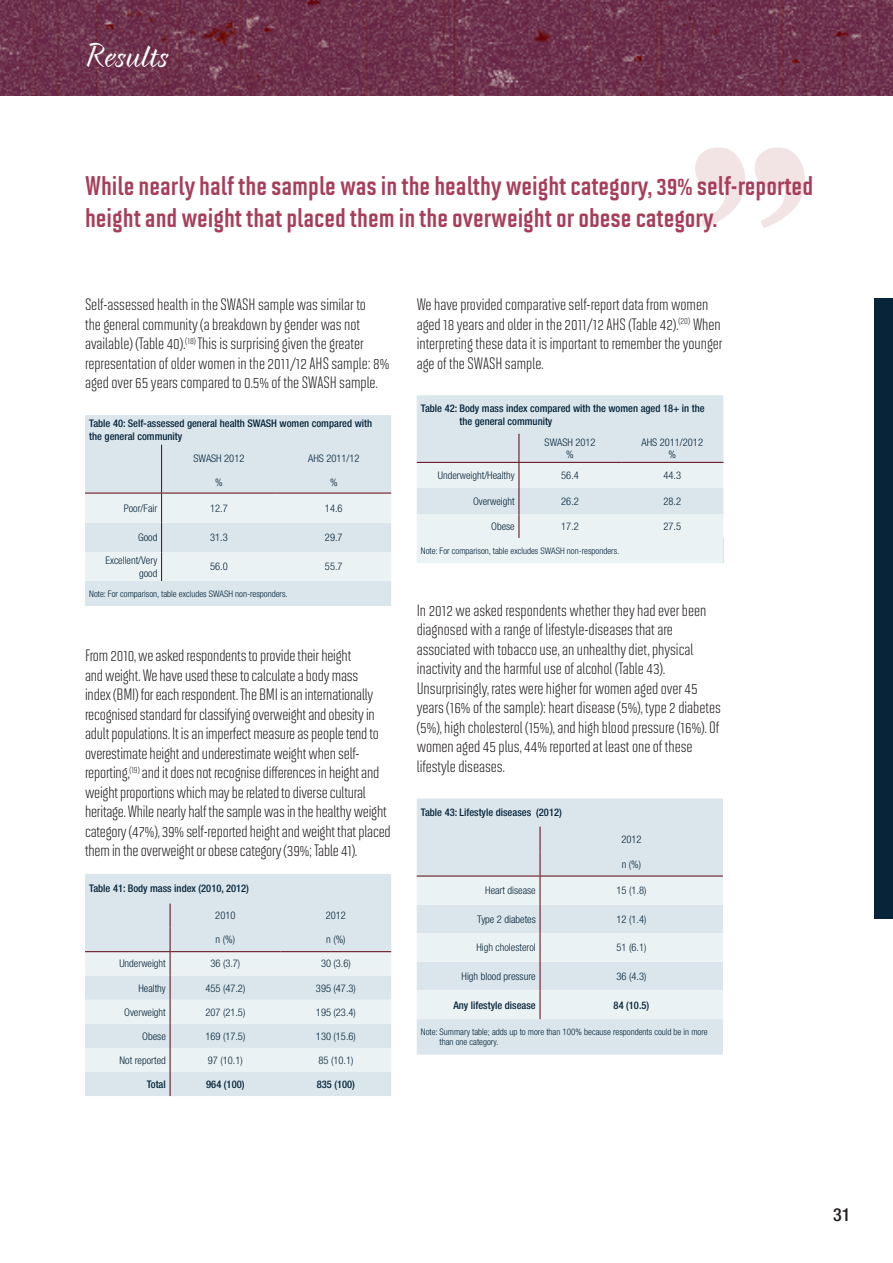
<style>
.page{position:relative;width:893px;height:1263px;background:#fff}
.page>*{position:absolute;margin:0;border:0;box-sizing:border-box;transform-origin:0 0}
.Body{font:700 219.15px "Baskerville";color:#f2e4e5}
.Body-2{font:34.5px "Braxton";color:#fff}
.Body-3{font:700 27px/31.5px "Solano Gothic MVB Pro";color:#a73d5b}
.t1{font:500 condensed 18px "Helvetica Neue LT Std";color:#231f20}
.Body-4{font:16.5px/19.5px "Solano Gothic MVB";letter-spacing:-.005em;color:#231f20}
.helvetica_bold{font:300 condensed 10.5px/12.6px "Helvetica Neue LT Std";color:#072439;text-align:center}
.helvetica_bold-2{font:500 condensed 10.5px/12.6px "Helvetica Neue LT Std";color:#072439}
.helvetica_thin{font:300 condensed 10.5px "Helvetica Neue LT Std";color:#072439}
.heading_4{font:500 condensed 10.5px "Helvetica Neue LT Std";color:#072439}
.List_Paragraph{font:500 condensed 10.5px "Helvetica Neue LT Std";color:#072439}
.t2{font:300 condensed 9px/10.8px "Helvetica Neue LT Std";color:#072439}
</style>
<div class="page">
<div style="left:874px;top:298px;width:19px;height:620px;background:#072439"></div>
<img style="left:0;top:0;width:893px;height:96px">
<svg style="left:417px;top:395px;width:307px;height:168px;background:#e0e9ed"></svg>
<div style="left:85px;top:874px;width:306px;height:29px;background:#dae6ec"></div>
<svg style="left:85px;top:903px;width:306px;height:193px;background:#dfe9ee"></svg>
<hr style="left:85px;top:951px;width:85px;height:1px;background:#5c010e">
<hr style="left:170px;top:951px;width:111px;height:1px;background:#5c010e">
<hr style="left:281px;top:951px;width:110px;height:1px;background:#5c010e">
<div style="left:85px;top:415px;width:306px;height:191px;background:#dae6ec"></div>
<svg style="left:85px;top:445px;width:306px;height:136px;background:#dfe8ec"></svg>
<div style="left:417px;top:798px;width:306px;height:256px;background:#dae6ec"></div>
<svg style="left:417px;top:827px;width:306px;height:192px;background:#e0e9ed"></svg>
<p class="Body-2" style="left:85px;top:35px;width:85px">Results</p>
<p class="Body" style="left:680px;top:94px;width:141px">”</p>
<p class="Body-3" style="left:85px;top:171px;width:730px">While nearly half the sample was in the healthy weight category, 39% self-reported height and weight that placed them in the overweight or obese category.</p>
<p class="Body-4" style="left:85px;top:295px;width:282px">Self-assessed health in the SWASH sample was similar to the general community (a breakdown by gender was not available) (Table 40).<sup>(18)</sup> This is surprising given the greater</p>
<p class="Body-4" style="left:85px;top:353px;width:306px">representation of older women in the 2011/12 AHS sample: 8% aged over 65 years compared to 0.5% of the SWASH sample.</p>
<p class="helvetica_bold-2" style="left:89px;top:417px;width:284px">Table 40: Self-assessed general health SWASH women compared with the general community</p>
<p class="helvetica_thin" style="left:194px;top:452px;width:52px">SWASH 2012</p>
<p class="helvetica_thin" style="left:308px;top:452px;width:53px">AHS 2011/12</p>
<p class="helvetica_thin" style="left:215px;top:476px;width:9px">%</p>
<p class="helvetica_thin" style="left:330px;top:476px;width:9px">%</p>
<p class="helvetica_bold" style="left:124px;top:501px;width:35px">Poor/Fair</p>
<p class="helvetica_thin" style="left:210px;top:502px;width:19px">12.7</p>
<p class="helvetica_thin" style="left:325px;top:502px;width:19px">14.6</p>
<p class="helvetica_bold" style="left:138px;top:531px;width:21px">Good</p>
<p class="helvetica_thin" style="left:210px;top:532px;width:19px">31.3</p>
<p class="helvetica_thin" style="left:325px;top:532px;width:19px">29.7</p>
<p class="helvetica_bold" style="left:105px;top:554px;width:53px;text-align:right">Excellent/Very good</p>
<p class="helvetica_thin" style="left:210px;top:561px;width:19px">56.0</p>
<p class="helvetica_thin" style="left:325px;top:561px;width:19px">55.7</p>
<p class="t2" style="left:89px;top:588px;width:200px">Note: For comparison, table excludes SWASH non-responders.</p>
<p class="Body-4" style="left:85px;top:646px;width:307px">From 2010, we asked respondents to provide their height<br>and weight. We have used these to calculate a body mass<br>index (BMI) for each respondent. The BMI is an internationally recognised standard for classifying overweight and obesity in adult populations. It is an imperfect measure as people tend to overestimate height and underestimate weight when self&shy;reporting,<sup>(19)</sup> and it does not recognise differences in height and weight proportions which may be related to diverse cultural heritage. While nearly half the sample was in the healthy weight category (47%), 39% self-reported height and weight that placed them in the overweight or obese category (39%; Table 41).</p>
<p class="helvetica_bold-2" style="left:89px;top:882px;width:161px">Table 41: Body mass index (2010, 2012)</p>
<p class="helvetica_thin" style="left:215px;top:909px;width:22px">2010</p>
<p class="helvetica_thin" style="left:326px;top:909px;width:22px">2012</p>
<p class="helvetica_thin" style="left:216px;top:934px;width:21px">n (%)</p>
<p class="helvetica_thin" style="left:326px;top:934px;width:21px">n (%)</p>
<p class="helvetica_bold" style="left:119px;top:957px;width:48px">Underweight</p>
<p class="helvetica_thin" style="left:210px;top:958px;width:31px">36 (3.7)</p>
<p class="helvetica_thin" style="left:321px;top:958px;width:31px">30 (3.6)</p>
<p class="helvetica_bold" style="left:138px;top:981px;width:29px">Healthy</p>
<p class="helvetica_thin" style="left:205px;top:982px;width:41px">455 (47.2)</p>
<p class="helvetica_thin" style="left:316px;top:982px;width:41px">395 (47.3)</p>
<p class="helvetica_bold" style="left:124px;top:1005px;width:43px">Overweight</p>
<p class="helvetica_thin" style="left:205px;top:1006px;width:41px">207 (21.5)</p>
<p class="helvetica_thin" style="left:316px;top:1006px;width:41px">195 (23.4)</p>
<p class="helvetica_bold" style="left:142px;top:1029px;width:25px">Obese</p>
<p class="helvetica_thin" style="left:205px;top:1030px;width:41px">169 (17.5)</p>
<p class="helvetica_thin" style="left:316px;top:1030px;width:41px">130 (15.6)</p>
<p class="helvetica_bold" style="left:120px;top:1054px;width:48px">Not reported</p>
<p class="helvetica_thin" style="left:208px;top:1054px;width:36px">97 (10.1)</p>
<p class="helvetica_thin" style="left:318px;top:1054px;width:36px">85 (10.1)</p>
<p class="helvetica_bold-2" style="left:147px;top:1078px;width:21px">Total</p>
<p class="helvetica_bold-2" style="left:206px;top:1078px;width:40px">964 (100)</p>
<p class="helvetica_bold-2" style="left:317px;top:1078px;width:40px">835 (100)</p>
<p class="Body-4" style="left:417px;top:295px;width:307px">We have provided comparative self-report data from women aged 18 years and older in the 2011/12 AHS (Table 42).<sup>(20)</sup> When interpreting these data it is important to remember the younger age of the SWASH sample.</p>
<p class="helvetica_bold-2" style="left:459px;top:402px;width:247px;text-indent:-38px">Table 42: Body mass index compared with the women aged 18+ in the the general community</p>
<p class="helvetica_bold" style="left:545px;top:435px;width:52px">SWASH 2012 %</p>
<p class="helvetica_bold" style="left:642px;top:435px;width:63px">AHS 2011/2012 %</p>
<p class="helvetica_bold" style="left:438px;top:469px;width:78px">Underweight/Healthy</p>
<p class="helvetica_bold" style="left:561px;top:469px;width:19px">56.4</p>
<p class="helvetica_bold" style="left:663px;top:469px;width:19px">44.3</p>
<p class="helvetica_bold" style="left:473px;top:495px;width:43px">Overweight</p>
<p class="helvetica_bold" style="left:561px;top:495px;width:19px">26.2</p>
<p class="helvetica_bold" style="left:663px;top:495px;width:19px">28.2</p>
<p class="helvetica_bold" style="left:491px;top:520px;width:25px">Obese</p>
<p class="helvetica_bold" style="left:561px;top:520px;width:19px">17.2</p>
<p class="helvetica_bold" style="left:663px;top:520px;width:19px">27.5</p>
<p class="t2" style="left:421px;top:545px;width:200px">Note: For comparison, table excludes SWASH non-responders.</p>
<p class="Body-4" style="left:417px;top:600px;width:306px">In 2012 we asked respondents whether they had ever been diagnosed with a range of lifestyle-diseases that are associated with tobacco use, an unhealthy diet, physical inactivity and the harmful use of alcohol (Table 43).<br>Unsurprisingly, rates were higher for women aged over 45 years (16% of the sample): heart disease (5%), type 2 diabetes (5%), high cholesterol (15%), and high blood pressure (16%). Of women aged 45 plus, 44% reported at least one of these lifestyle diseases.</p>
<p class="heading_4" style="left:421px;top:806px;width:142px">Table 43: Lifestyle diseases (2012)</p>
<p class="helvetica_bold" style="left:621px;top:833px;width:22px">2012</p>
<p class="helvetica_bold" style="left:622px;top:858px;width:21px">n (%)</p>
<p class="helvetica_bold" style="left:485px;top:884px;width:52px">Heart disease</p>
<p class="helvetica_bold" style="left:616px;top:884px;width:31px">15 (1.8)</p>
<p class="helvetica_bold" style="left:477px;top:912px;width:60px">Type 2 diabetes</p>
<p class="helvetica_bold" style="left:616px;top:912px;width:31px">12 (1.4)</p>
<p class="helvetica_bold" style="left:476px;top:941px;width:61px">High cholesterol</p>
<p class="helvetica_bold" style="left:616px;top:941px;width:31px">51 (6.1)</p>
<p class="helvetica_bold" style="left:462px;top:970px;width:76px">High blood pressure</p>
<p class="helvetica_bold" style="left:616px;top:970px;width:31px">36 (4.3)</p>
<p class="List_Paragraph" style="left:453px;top:998px;width:84px">Any lifestyle disease</p>
<p class="List_Paragraph" style="left:614px;top:998px;width:37px">84 (10.5)</p>
<p class="t2" style="left:440px;top:1026px;width:270px;text-indent:-19px">Note: Summary table; adds up to more than 100% because respondents could be in more than one category.</p>
<p class="t1" style="left:833px;top:1203px;width:19px">31</p>
</div>
